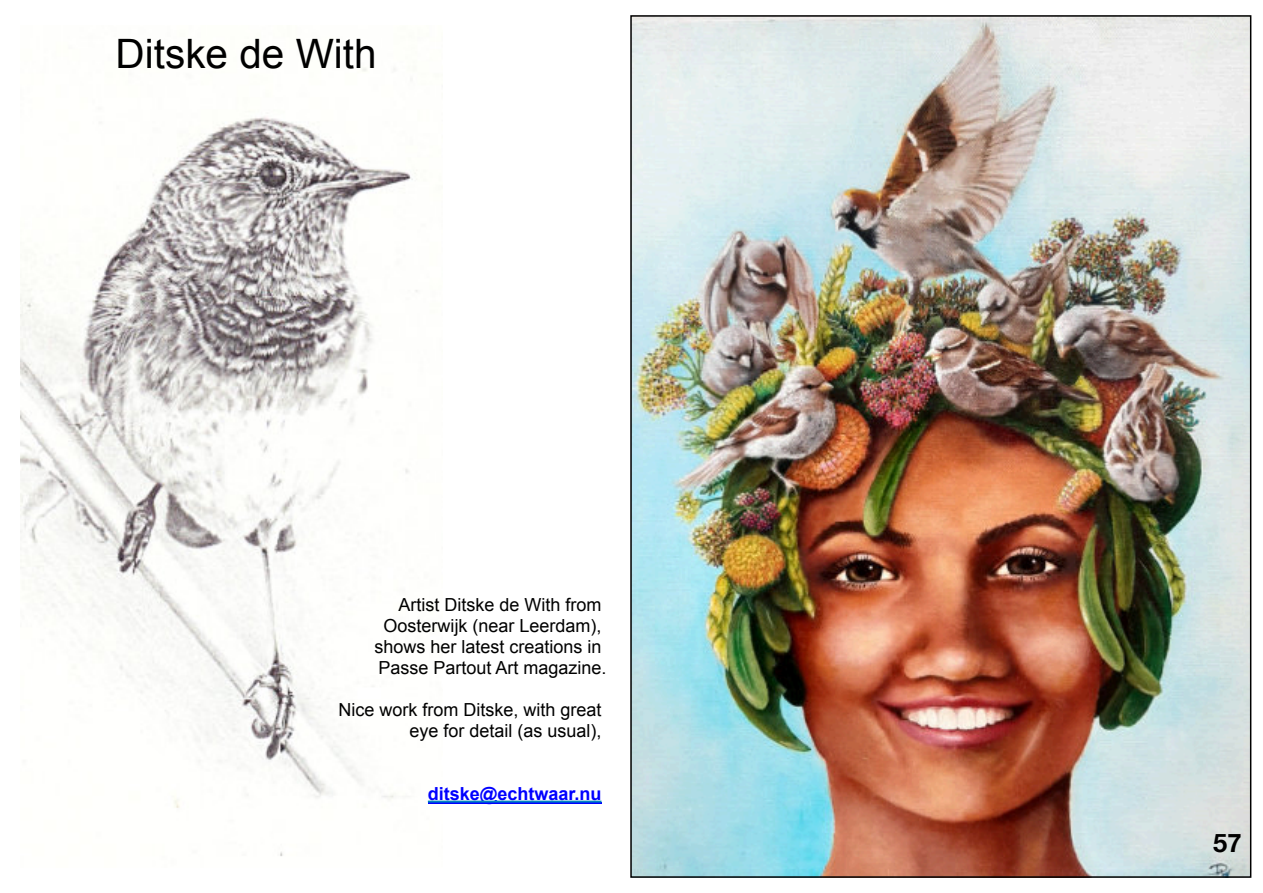
<style>
.page{position:relative;width:1263px;height:893px;background:#fff}
.page>*{position:absolute;margin:0;border:0;box-sizing:border-box;transform-origin:0 0}
.t1{font:40.5px "Arial";color:#000}
.t2{font:700 25.5px "Helvetica Neue";color:#000}
.t3{font:18px/21px "Arial";color:#000;text-align:right}
.t4{font:700 18px "Arial";color:#00f}
</style>
<div class="page">
<img style="left:633px;top:18px;width:615px;height:856px">
<img style="left:21px;top:68px;width:422px;height:788px">
<hr style="left:428px;top:801px;width:174px;height:2px;background:#00f">
<hr style="left:428px;top:800px;width:174px;height:2px;background:#0086be">
<h1 class="t1" style="left:116px;top:38px;width:263px">Ditske de With</h1>
<p class="t3" style="left:374px;top:595px;width:234px">Artist Ditske de With from<br>Oosterwĳk (near Leerdam), shows her latest creations in<br>Passe Partout Art magazine.</p>
<p class="t3" style="left:338px;top:700px;width:265px">Nice work from Ditske, with great eye for detail (as usual),</p>
<p class="t4" style="left:428px;top:786px;width:175px">ditske@echtwaar.nu</p>
<h2 class="t2" style="left:1213px;top:826px;width:30px">57</h2>
</div>
